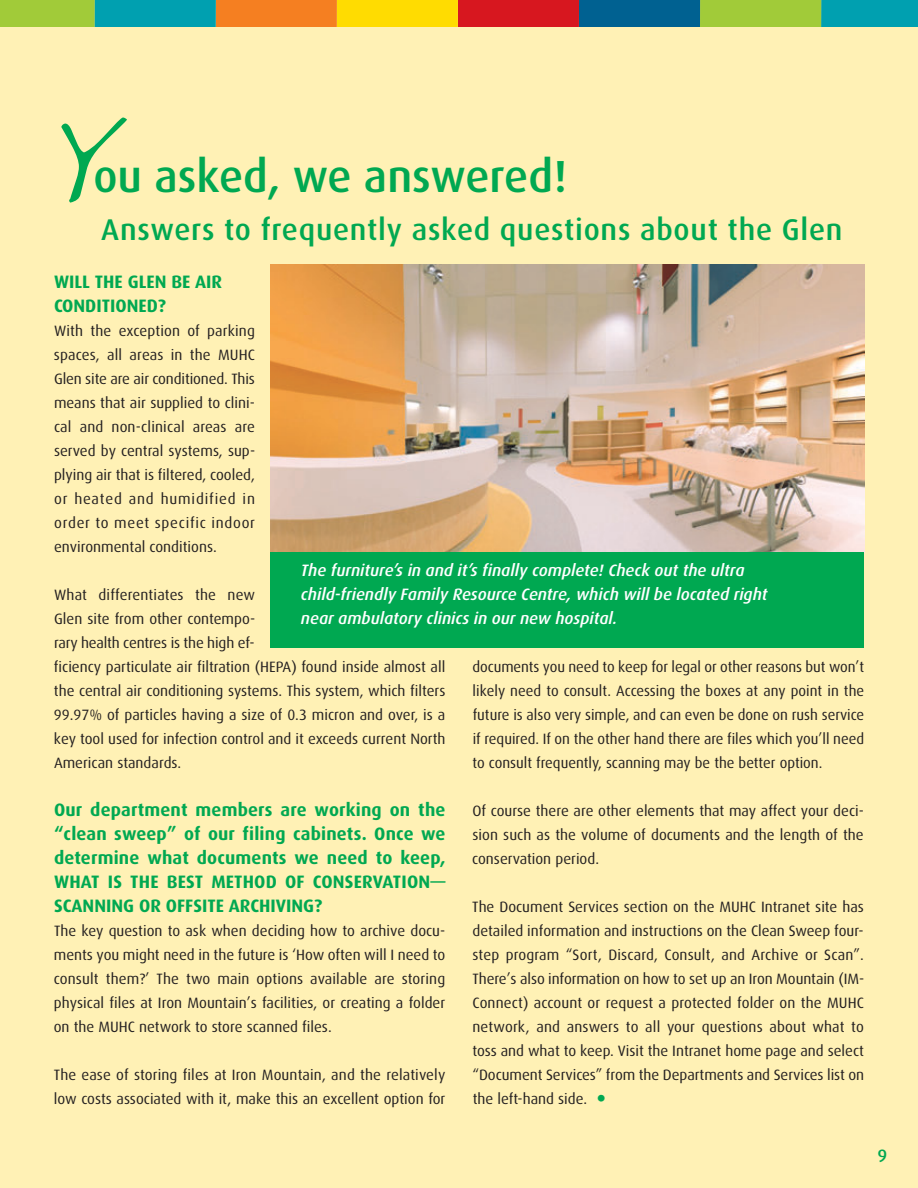
<style>
.page{position:relative;width:918px;height:1188px;background:#fff1b5}
.page>*{position:absolute;margin:0;border:0;box-sizing:border-box;transform-origin:0 0}
.t1{font:102px "Handwriting Dakota";color:#00a851}
.t2{font:500 45px "Dax";color:#00a851}
.t3{font:36px "Dax";color:#00a851}
.t4{font:500 30px "Dax";letter-spacing:.025em;color:#00a851}
.t5{font:700 18px/24px "Dax";color:#00a851}
.t6{font:500 18px "Dax";color:#00a851}
.t7{font:italic 500 16.5px/24px "Dax";color:#fff}
.t8{font:15px/24px "Dax";color:#231f20;text-align:justify}
</style>
<div class="page">
<div style="left:821px;top:0;width:97px;height:27px;background:#00a0b0"></div>
<div style="left:0;top:0;width:95px;height:27px;background:#a1cb39"></div>
<div style="left:700px;top:0;width:121px;height:27px;background:#a1cb39"></div>
<div style="left:579px;top:0;width:121px;height:27px;background:#006191"></div>
<div style="left:458px;top:0;width:121px;height:27px;background:#d7171f"></div>
<div style="left:337px;top:0;width:121px;height:27px;background:#ffdc01"></div>
<div style="left:216px;top:0;width:121px;height:27px;background:#f57f21"></div>
<div style="left:95px;top:0;width:121px;height:27px;background:#00a0b0"></div>
<img style="left:270px;top:264px;width:594px;height:288px">
<div style="left:270px;top:552px;width:594px;height:96px;background:#00a851"></div>
<h1 class="t1" style="left:54px;top:97px;width:56px">Y</h1>
<h2 class="t2" style="left:93px;top:151px;width:475px">ou asked, we answered!</h2>
<h3 class="t4" style="left:101px;top:213px;width:743px">Answers to frequently asked questions about the Glen</h3>
<p class="t5" style="left:54px;top:270px;width:170px">WILL THE GLEN BE AIR<br>CONDITIONED?</p>
<p class="t8" style="left:54px;top:319px;width:203px">With the exception of parking spaces, all areas in the MUHC Glen site are air conditioned. This means that air supplied to clini&shy;cal and non-clinical areas are served by central systems, sup&shy;plying air that is filtered, cooled, or heated and humidified in order to meet specific indoor environmental conditions.</p>
<p class="t8" style="left:54px;top:583px;width:393px;text-align:left">What differentiates the new<br>Glen site from other contempo-<br>rary health centres is the high ef-<br>ficiency particulate air filtration (HEPA) found inside almost all the central air conditioning systems. This system, which filters 99.97% of particles having a size of 0.3 micron and over, is a key tool used for infection control and it exceeds current North American standards.</p>
<p class="t5" style="left:54px;top:798px;width:393px;text-align:justify">Our department members are working on the “clean sweep” of our filing cabinets. Once we determine what documents we need to keep, WHAT IS THE BEST METHOD OF CONSERVATION— SCANNING OR OFFSITE ARCHIVING?</p>
<p class="t8" style="left:54px;top:919px;width:393px">The key question to ask when deciding how to archive docu&shy;ments you might need in the future is ‘How often will I need to consult them?’ The two main options available are storing physical files at Iron Mountain’s facilities, or creating a folder on the MUHC network to store scanned files.</p>
<p class="t8" style="left:54px;top:1063px;width:393px">The ease of storing files at Iron Mountain, and the relatively low costs associated with it, make this an excellent option for</p>
<p class="t7" style="left:301px;top:558px;width:468px">The furniture’s in and it’s finally complete! Check out the ultra child-friendly Family Resource Centre, which will be located right near ambulatory clinics in our new hospital.</p>
<p class="t8" style="left:473px;top:655px;width:393px">documents you need to keep for legal or other reasons but won’t likely need to consult. Accessing the boxes at any point in the future is also very simple, and can even be done on rush service if required. If on the other hand there are files which you’ll need to consult frequently, scanning may be the better option.</p>
<p class="t8" style="left:472px;top:799px;width:393px">Of course there are other elements that may affect your deci&shy;sion such as the volume of documents and the length of the conservation period.</p>
<p class="t8" style="left:472px;top:895px;width:393px">The Document Services section on the MUHC Intranet site has detailed information and instructions on the Clean Sweep four&shy;step program “Sort, Discard, Consult, and Archive or Scan”.<br>There’s also information on how to set up an Iron Mountain (IM-Connect) account or request a protected folder on the MUHC network, and answers to all your questions about what to toss and what to keep. Visit the Intranet home page and select “Document Services” from the Departments and Services list on the left-hand side.</p>
<h3 class="t3" style="left:595px;top:1079px;width:13px">•</h3>
<p class="t6" style="left:878px;top:1145px;width:11px">9</p>
</div>
